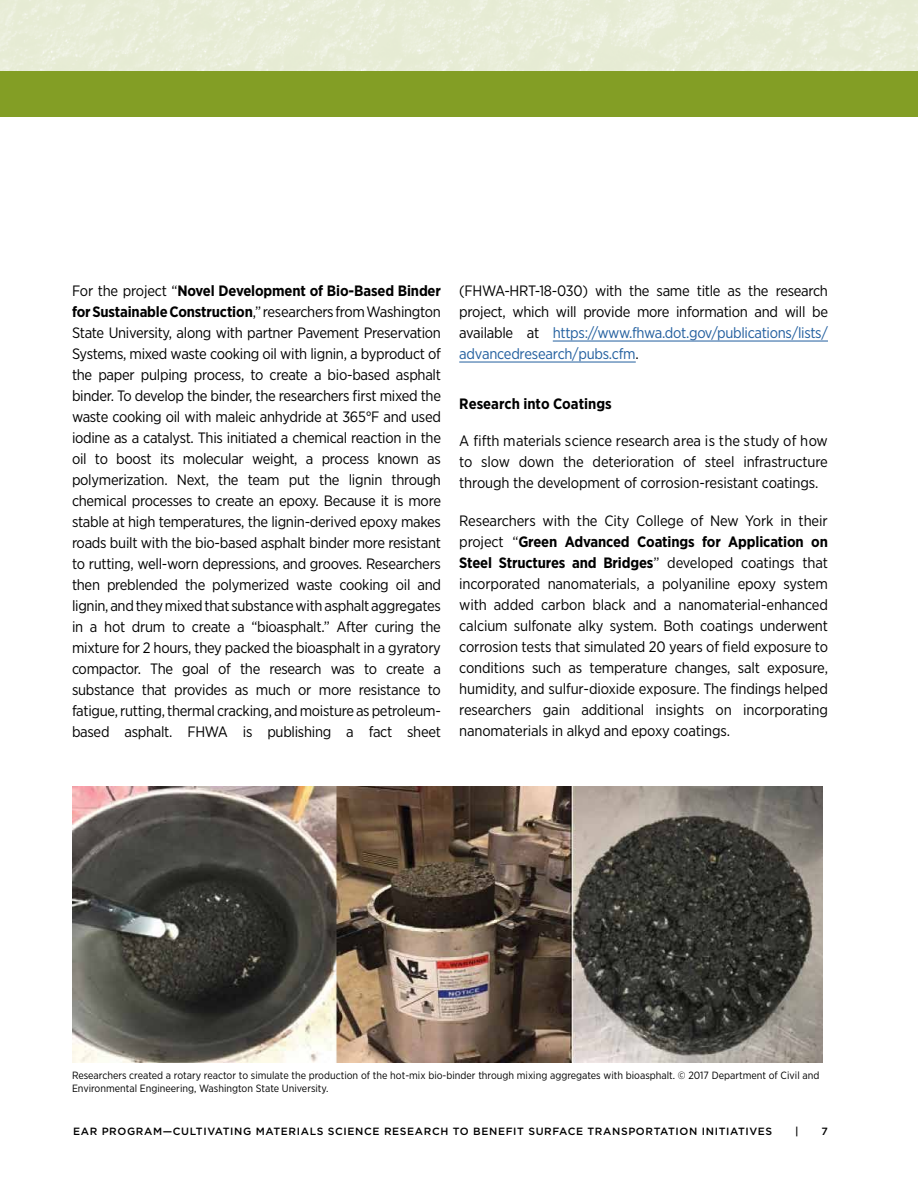
<style>
.page{position:relative;width:918px;height:1188px;background:#fff}
.page>*{position:absolute;margin:0;border:0;box-sizing:border-box;transform-origin:0 0}
.t1{font:15px/21px "Gotham Narrow";letter-spacing:-.02em;color:#000;text-align:justify}
.t2{font:700 15px "Gotham Narrow";color:#000}
.t3{font:10.5px/12.8px "Gotham Narrow";color:#000}
.t4{font:500 10.5px "Gotham";letter-spacing:.06em;color:#000}
.t5{font:500 10.5px "Gotham";color:#000}
.s1{font-weight:700}
.s2{color:#215e9e}
</style>
<div class="page">
<hr style="left:553px;top:341px;width:275px;height:1px;background:#215e9e">
<hr style="left:459px;top:362px;width:177px;height:1px;background:#215e9e">
<img style="left:0;top:0;width:918px;height:72px">
<div style="left:0;top:72px;width:918px;height:45px;background:#839e25"></div>
<img style="left:72px;top:786px;width:750px;height:277px">
<p class="t1" style="left:72px;top:280px;width:371px">For the project “<span class="s1">Novel Development of Bio-Based Binder for Sustainable Construction</span>,” researchers from Washington State University, along with partner Pavement Preservation Systems, mixed waste cooking oil with lignin, a byproduct of the paper pulping process, to create a bio-based asphalt binder. To develop the binder, the researchers frst mixed the waste cooking oil with maleic anhydride at 365°F and used iodine as a catalyst. This initiated a chemical reaction in the oil to boost its molecular weight, a process known as polymerization. Next, the team put the lignin through chemical processes to create an epoxy. Because it is more stable at high temperatures, the lignin-derived epoxy makes roads built with the bio-based asphalt binder more resistant to rutting, well-worn depressions, and grooves. Researchers then preblended the polymerized waste cooking oil and lignin, and they mixed that substance with asphalt aggregates in a hot drum to create a “bioasphalt.” After curing the mixture for 2 hours, they packed the bioasphalt in a gyratory compactor. The goal of the research was to create a substance that provides as much or more resistance to fatigue, rutting, thermal cracking, and moisture as petroleum&shy;based asphalt. FHWA is publishing a fact sheet</p>
<p class="t1" style="left:459px;top:280px;width:370px">(FHWA-HRT-18-030) with the same title as the research project, which will provide more information and will be available at <span class="s2">https://www.fhwa.dot.gov/publications/lists/ advancedresearch/pubs.cfm</span>.</p>
<h2 class="t2" style="left:459px;top:394px;width:154px">Research into Coatings</h2>
<p class="t1" style="left:459px;top:430px;width:370px">A ffth materials science research area is the study of how to slow down the deterioration of steel infrastructure through the development of corrosion-resistant coatings.</p>
<p class="t1" style="left:459px;top:510px;width:370px">Researchers with the City College of New York in their project “<span class="s1">Green Advanced Coatings for Application on Steel Structures and Bridges</span>” developed coatings that incorporated nanomaterials, a polyaniline epoxy system with added carbon black and a nanomaterial-enhanced calcium sulfonate alky system. Both coatings underwent corrosion tests that simulated 20 years of feld exposure to conditions such as temperature changes, salt exposure, humidity, and sulfur-dioxide exposure. The fndings helped researchers gain additional insights on incorporating nanomaterials in alkyd and epoxy coatings.</p>
<p class="t3" style="left:72px;top:1069px;width:749px">Researchers created a rotary reactor to simulate the production of the hot-mix bio-binder through mixing aggregates with bioasphalt. © 2017 Department of Civil and<br>Environmental Engineering, Washington State University.</p>
<p class="t4" style="left:73px;top:1124px;width:701px">EAR PROGRAM—CULTIVATING MATERIALS SCIENCE RESEARCH TO BENEFIT SURFACE TRANSPORTATION INITIATIVES</p>
<p class="t4" style="left:795px;top:1124px;width:5px">|</p>
<p class="t5" style="left:822px;top:1124px;width:8px">7</p>
</div>
